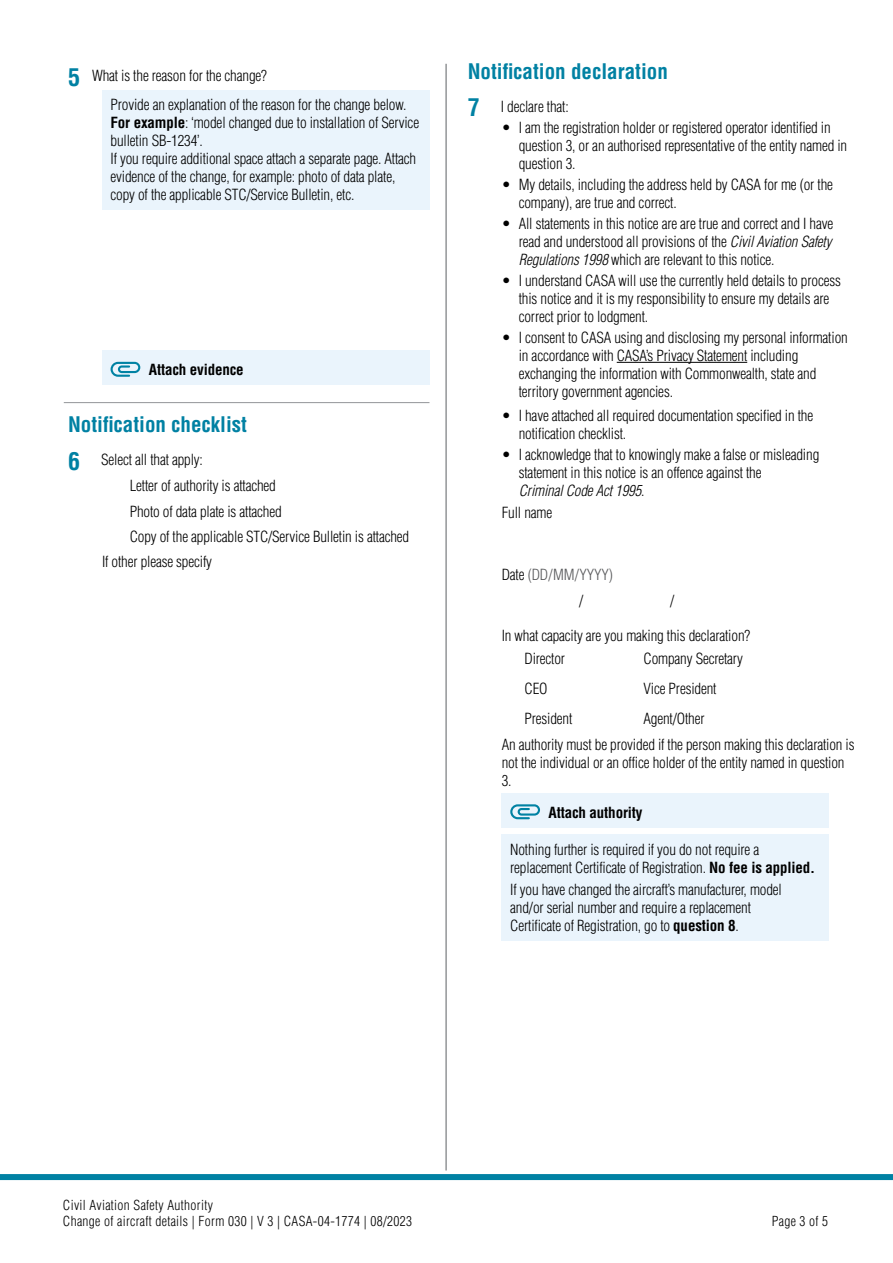
<style>
.page{position:relative;width:893px;height:1263px;background:#fff}
.page>*{position:absolute;margin:0;border:0;box-sizing:border-box;transform-origin:0 0}
.Sub-H_Cont_Bold_blue_14pt{font:700 condensed 21px "Helvetica LT Std";color:#0081a3}
.Bullets_Indent_13mm_10pt{font:300 condensed 15px/18px "Helvetica LT Std";letter-spacing:-.01em;color:#000}
.P_10pt{font:300 condensed 15px/18px "Helvetica LT Std";letter-spacing:-.01em;color:#000}
.P_Indent_9mm_10pt_SA1mm{font:300 condensed 15px/18px "Helvetica LT Std";letter-spacing:-.01em;color:#000}
.Multi-checkbox_Indent_9mm{font:300 condensed 15px "Helvetica LT Std";letter-spacing:-.01em;color:#000}
.P_BODY_10pt_black_light{font:300 condensed 15px "Helvetica LT Std";letter-spacing:-.01em;color:#000}
.P_Indent_9mm_10pt_SA0mm{font:300 condensed 15px "Helvetica LT Std";letter-spacing:-.01em;color:#000}
._1SH__P_Indent_9mm_10pt{font:300 condensed 15px "Helvetica LT Std";letter-spacing:-.01em;color:#000}
._2SH__P_Indent_9mm_10pt{font:300 condensed 15px "Helvetica LT Std";letter-spacing:-.01em;color:#000}
.Attached_note_10pt_Bold{font:700 condensed 15px "Helvetica LT Std";letter-spacing:-.01em;color:#000}
.P_Indent_9mm_10pt_SA1mm-2{font:300 condensed 15px "Helvetica LT Std";letter-spacing:-.01em;color:#58595b}
.P_Indent_9mm_10pt_SA2mm{font:300 condensed 15px "Helvetica LT Std";color:#000}
.t1{font:300 condensed 13.5px/16.5px "Helvetica LT Std";letter-spacing:.025em;color:#000}
.s1{font-weight:700;font-size:24px;color:#0081a3}
.s2{font-weight:700}
.s3{font-style:italic}
.s4{color:#000}
</style>
<div class="page">
<div style="left:0;top:1174px;width:893px;height:6px;background:#0081a3"></div>
<div style="left:102px;top:90px;width:327px;height:119px;background:#eaf4fc"></div>
<div style="left:102px;top:351px;width:327px;height:34px;background:#eaf4fc"></div>
<hr style="left:64px;top:402px;width:365px;height:1px;background:#939598">
<hr style="left:617px;top:362px;width:130px;height:1px;background:#000">
<div style="left:502px;top:793px;width:327px;height:34px;background:#eaf4fc"></div>
<div style="left:502px;top:834px;width:327px;height:107px;background:#eaf4fc"></div>
<hr style="left:445px;top:64px;width:2px;height:1106px;background:#939598">
<p class="_2SH__P_Indent_9mm_10pt" style="left:68px;top:66px;width:200px"><span class="s1">5</span> What is the reason for the change?</p>
<p class="P_10pt" style="left:111px;top:96px;width:310px">Provide an explanation of the reason for the change below.<br><span class="s2">For example</span>: ‘model changed due to installation of Service bulletin SB-1234’.</p>
<p class="P_10pt" style="left:111px;top:150px;width:307px">If you require additional space attach a separate page. Attach evidence of the change, for example: photo of data plate, copy of the applicable STC/Service Bulletin, etc.</p>
<p class="Attached_note_10pt_Bold" style="left:149px;top:360px;width:96px">Attach evidence</p>
<h1 class="Sub-H_Cont_Bold_blue_14pt" style="left:68px;top:411px;width:181px">Notification checklist</h1>
<p class="_1SH__P_Indent_9mm_10pt" style="left:68px;top:450px;width:136px"><span class="s1">6</span> Select all that apply:</p>
<p class="Multi-checkbox_Indent_9mm" style="left:130px;top:476px;width:148px">Letter of authority is attached</p>
<p class="Multi-checkbox_Indent_9mm" style="left:130px;top:502px;width:154px">Photo of data plate is attached</p>
<p class="Multi-checkbox_Indent_9mm" style="left:130px;top:528px;width:281px">Copy of the applicable STC/Service Bulletin is attached</p>
<p class="P_Indent_9mm_10pt_SA1mm" style="left:102px;top:552px;width:111px">If other please specify</p>
<h1 class="Sub-H_Cont_Bold_blue_14pt" style="left:468px;top:58px;width:202px">Notification declaration</h1>
<p class="_1SH__P_Indent_9mm_10pt" style="left:468px;top:97px;width:102px"><span class="s1">7</span> I declare that:</p>
<p class="Bullets_Indent_13mm_10pt" style="left:519px;top:118px;width:330px;text-indent:-17px">• I am the registration holder or registered operator identified in question 3, or an authorised representative of the entity named in question 3.</p>
<p class="Bullets_Indent_13mm_10pt" style="left:519px;top:175px;width:316px;text-indent:-17px">• My details, including the address held by CASA for me (or the company), are true and correct.</p>
<p class="Bullets_Indent_13mm_10pt" style="left:519px;top:214px;width:316px;text-align:justify;text-indent:-17px">• All statements in this notice are are true and correct and I have read and understood all provisions of the <span class="s3">Civil Aviation Safety Regulations 1998</span> which are relevant to this notice.</p>
<p class="Bullets_Indent_13mm_10pt" style="left:519px;top:271px;width:324px;text-indent:-17px">• I understand CASA will use the currently held details to process this notice and it is my responsibility to ensure my details are correct prior to lodgment.</p>
<p class="Bullets_Indent_13mm_10pt" style="left:519px;top:328px;width:331px;text-indent:-17px">• I consent to CASA using and disclosing my personal information in accordance with CASA’s Privacy Statement including exchanging the information with Commonwealth, state and territory government agencies.</p>
<p class="Bullets_Indent_13mm_10pt" style="left:519px;top:407px;width:296px;text-indent:-17px">• I have attached all required documentation specified in the notification checklist.</p>
<p class="Bullets_Indent_13mm_10pt" style="left:519px;top:446px;width:302px;text-indent:-17px">• I acknowledge that to knowingly make a false or misleading statement in this notice is an offence against the<br><span class="s3">Criminal Code Act 1995</span>.</p>
<p class="P_Indent_9mm_10pt_SA1mm" style="left:502px;top:504px;width:52px">Full name</p>
<p class="P_Indent_9mm_10pt_SA1mm-2" style="left:502px;top:565px;width:113px"><span class="s4">Date</span> (DD/MM/YYYY)</p>
<p class="P_Indent_9mm_10pt_SA2mm" style="left:579px;top:591px;width:6px">/</p>
<p class="P_Indent_9mm_10pt_SA2mm" style="left:670px;top:591px;width:6px">/</p>
<p class="P_Indent_9mm_10pt_SA0mm" style="left:502px;top:626px;width:250px">In what capacity are you making this declaration?</p>
<p class="P_BODY_10pt_black_light" style="left:524px;top:649px;width:42px">Director</p>
<p class="P_BODY_10pt_black_light" style="left:643px;top:649px;width:101px">Company Secretary</p>
<p class="P_BODY_10pt_black_light" style="left:524px;top:679px;width:25px">CEO</p>
<p class="P_BODY_10pt_black_light" style="left:643px;top:679px;width:75px">Vice President</p>
<p class="P_BODY_10pt_black_light" style="left:524px;top:709px;width:49px">President</p>
<p class="P_BODY_10pt_black_light" style="left:643px;top:709px;width:62px">Agent/Other</p>
<p class="P_Indent_9mm_10pt_SA1mm" style="left:502px;top:735px;width:354px">An authority must be provided if the person making this declaration is not the individual or an office holder of the entity named in question<br>3.</p>
<p class="Attached_note_10pt_Bold" style="left:549px;top:803px;width:96px">Attach authority</p>
<p class="P_10pt" style="left:510px;top:840px;width:306px">Nothing further is required if you do not require a replacement Certificate of Registration. <span class="s2">No fee is applied.</span></p>
<p class="P_10pt" style="left:510px;top:881px;width:273px">If you have changed the aircraft’s manufacturer, model and/or serial number and require a replacement<br>Certificate of Registration, go to <span class="s2">question 8</span>.</p>
<p class="t1" style="left:63px;top:1197px;width:351px">Civil Aviation Safety Authority<br>Change of aircraft details | Form 030 | V 3 | CASA-04-1774 | 08/2023</p>
<p class="t1" style="left:772px;top:1213px;width:58px">Page 3 of 5</p>
</div>
